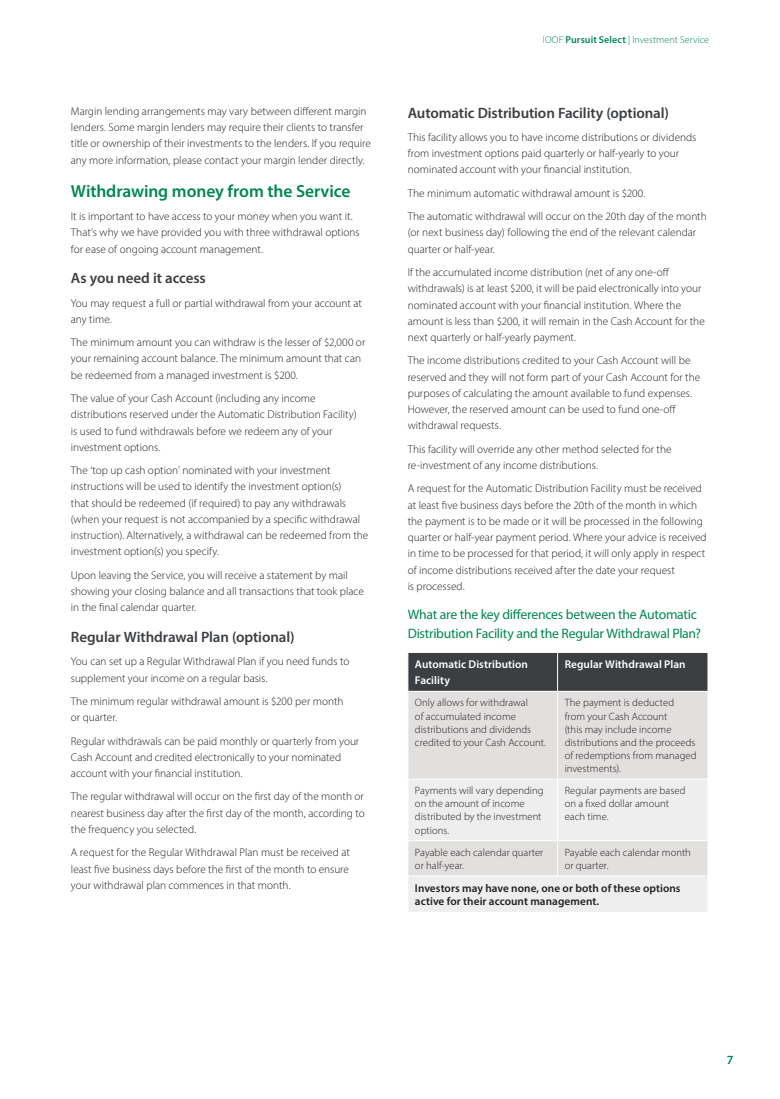
<style>
.page{position:relative;width:780px;height:1099px;background:#fff}
.page>*{position:absolute;margin:0;border:0;box-sizing:border-box;transform-origin:0 0}
._01_Subhead_1{font:600 17.5px "Myriad Pro";letter-spacing:-.005em;color:#008751}
._02_Subhead_2{font:600 15px "Myriad Pro";letter-spacing:-.005em;color:#3c3f42}
._03_Subhead_3{font:13.75px/18.8px "Myriad Pro";letter-spacing:-.02em;color:#008751}
.t1{font:600 12.5px "Myriad Pro";color:#008751}
._07_Body_Text{font:300 11.25px/16.2px "Myriad Pro";color:#231f20}
._07_Body_Text-2{font:600 11.25px/13.8px "Myriad Pro";letter-spacing:.005em;color:#231f20}
._00_Table_Header{font:600 11.25px/16.2px "Myriad Pro";letter-spacing:.005em;color:#fff}
._03_Table_Body_Text{font:300 10.62px/13.1px "Myriad Pro";color:#231f20}
.t2{font:300 10px "Myriad Pro";letter-spacing:.005em;color:#008751}
.s1{font-weight:600}
</style>
<div class="page">
<div style="left:408px;top:653px;width:299px;height:38px;background:#3c3f42"></div>
<div style="left:408px;top:692px;width:299px;height:87px;background:#e1e0df"></div>
<svg style="left:408px;top:780px;width:299px;height:132px;background:#eaeaea"></svg>
<hr style="left:557px;top:652px;width:1px;height:39px;background:#fff">
<hr style="left:557px;top:691px;width:1px;height:88px;background:#fff">
<hr style="left:557px;top:779px;width:1px;height:61px;background:#fff">
<hr style="left:557px;top:840px;width:1px;height:35px;background:#fff">
<hr style="left:407px;top:840px;width:150px;height:1px;background:#fff">
<hr style="left:557px;top:840px;width:151px;height:1px;background:#fff">
<hr style="left:407px;top:875px;width:150px;height:1px;background:#fff">
<hr style="left:557px;top:875px;width:151px;height:1px;background:#fff">
<p class="_07_Body_Text" style="left:71px;top:103px;width:301px">Margin lending arrangements may vary between different margin lenders. Some margin lenders may require their clients to transfer title or ownership of their investments to the lenders. If you require any more information, please contact your margin lender directly.</p>
<p class="_01_Subhead_1" style="left:71px;top:180px;width:281px">Withdrawing money from the Service</p>
<p class="_07_Body_Text" style="left:71px;top:208px;width:290px">It is important to have access to your money when you want it.<br>That’s why we have provided you with three withdrawal options for ease of ongoing account management.</p>
<p class="_02_Subhead_2" style="left:71px;top:269px;width:136px">As you need it access</p>
<p class="_07_Body_Text" style="left:71px;top:294px;width:292px">You may request a full or partial withdrawal from your account at any time.</p>
<p class="_07_Body_Text" style="left:71px;top:334px;width:296px">The minimum amount you can withdraw is the lesser of $2,000 or your remaining account balance. The minimum amount that can be redeemed from a managed investment is $200.</p>
<p class="_07_Body_Text" style="left:71px;top:390px;width:287px">The value of your Cash Account (including any income distributions reserved under the Automatic Distribution Facility) is used to fund withdrawals before we redeem any of your investment options.</p>
<p class="_07_Body_Text" style="left:71px;top:462px;width:299px">The ‘top up cash option’ nominated with your investment instructions will be used to identify the investment option(s)<br>that should be redeemed (if required) to pay any withdrawals (when your request is not accompanied by a specific withdrawal instruction). Alternatively, a withdrawal can be redeemed from the investment option(s) you specify.</p>
<p class="_07_Body_Text" style="left:71px;top:567px;width:294px">Upon leaving the Service, you will receive a statement by mail showing your closing balance and all transactions that took place in the final calendar quarter.</p>
<p class="_02_Subhead_2" style="left:71px;top:627px;width:225px">Regular Withdrawal Plan (optional)</p>
<p class="_07_Body_Text" style="left:71px;top:653px;width:280px">You can set up a Regular Withdrawal Plan if you need funds to supplement your income on a regular basis.</p>
<p class="_07_Body_Text" style="left:71px;top:693px;width:274px">The minimum regular withdrawal amount is $200 per month or quarter.</p>
<p class="_07_Body_Text" style="left:71px;top:732px;width:290px">Regular withdrawals can be paid monthly or quarterly from your<br>Cash Account and credited electronically to your nominated account with your financial institution.</p>
<p class="_07_Body_Text" style="left:71px;top:788px;width:295px;text-align:justify">The regular withdrawal will occur on the first day of the month or nearest business day after the first day of the month, according to the frequency you selected.</p>
<p class="_07_Body_Text" style="left:71px;top:844px;width:280px;text-align:justify">A request for the Regular Withdrawal Plan must be received at least five business days before the first of the month to ensure your withdrawal plan commences in that month.</p>
<p class="t2" style="left:543px;top:34px;width:168px">IOOF <span class="s1">Pursuit Select</span> | Investment Service</p>
<p class="_02_Subhead_2" style="left:407px;top:103px;width:263px">Automatic Distribution Facility (optional)</p>
<p class="_07_Body_Text" style="left:407px;top:129px;width:290px">This facility allows you to have income distributions or dividends from investment options paid quarterly or half-yearly to your nominated account with your financial institution.</p>
<p class="_07_Body_Text" style="left:407px;top:185px;width:239px">The minimum automatic withdrawal amount is $200.</p>
<p class="_07_Body_Text" style="left:407px;top:208px;width:300px">The automatic withdrawal will occur on the 20th day of the month (or next business day) following the end of the relevant calendar quarter or half-year.</p>
<p class="_07_Body_Text" style="left:407px;top:264px;width:298px">If the accumulated income distribution (net of any one-off withdrawals) is at least $200, it will be paid electronically into your nominated account with your financial institution. Where the amount is less than $200, it will remain in the Cash Account for the next quarterly or half-yearly payment.</p>
<p class="_07_Body_Text" style="left:407px;top:352px;width:294px">The income distributions credited to your Cash Account will be reserved and they will not form part of your Cash Account for the purposes of calculating the amount available to fund expenses.<br>However, the reserved amount can be used to fund one-off withdrawal requests.</p>
<p class="_07_Body_Text" style="left:407px;top:441px;width:265px">This facility will override any other method selected for the re‑investment of any income distributions.</p>
<p class="_07_Body_Text" style="left:407px;top:480px;width:300px">A request for the Automatic Distribution Facility must be received at least five business days before the 20th of the month in which the payment is to be made or it will be processed in the following quarter or half-year payment period. Where your advice is received in time to be processed for that period, it will only apply in respect of income distributions received after the date your request<br>is processed.</p>
<p class="_03_Subhead_3" style="left:407px;top:605px;width:295px">What are the key differences between the Automatic<br>Distribution Facility and the Regular Withdrawal Plan?</p>
<p class="_00_Table_Header" style="left:415px;top:655px;width:114px">Automatic Distribution<br>Facility</p>
<p class="_00_Table_Header" style="left:564px;top:655px;width:123px">Regular Withdrawal Plan</p>
<p class="_03_Table_Body_Text" style="left:415px;top:696px;width:132px">Only allows for withdrawal<br>of accumulated income distributions and dividends credited to your Cash Account.</p>
<p class="_03_Table_Body_Text" style="left:564px;top:696px;width:133px">The payment is deducted from your Cash Account<br>(this may include income distributions and the proceeds of redemptions from managed investments).</p>
<p class="_03_Table_Body_Text" style="left:415px;top:784px;width:130px">Payments will vary depending on the amount of income distributed by the investment options.</p>
<p class="_03_Table_Body_Text" style="left:564px;top:784px;width:122px">Regular payments are based on a fixed dollar amount each time.</p>
<p class="_03_Table_Body_Text" style="left:415px;top:845px;width:130px">Payable each calendar quarter or half-year.</p>
<p class="_03_Table_Body_Text" style="left:564px;top:845px;width:128px">Payable each calendar month or quarter.</p>
<p class="_07_Body_Text-2" style="left:415px;top:880px;width:267px">Investors may have none, one or both of these options active for their account management.</p>
<p class="t1" style="left:726px;top:1051px;width:8px">7</p>
</div>
